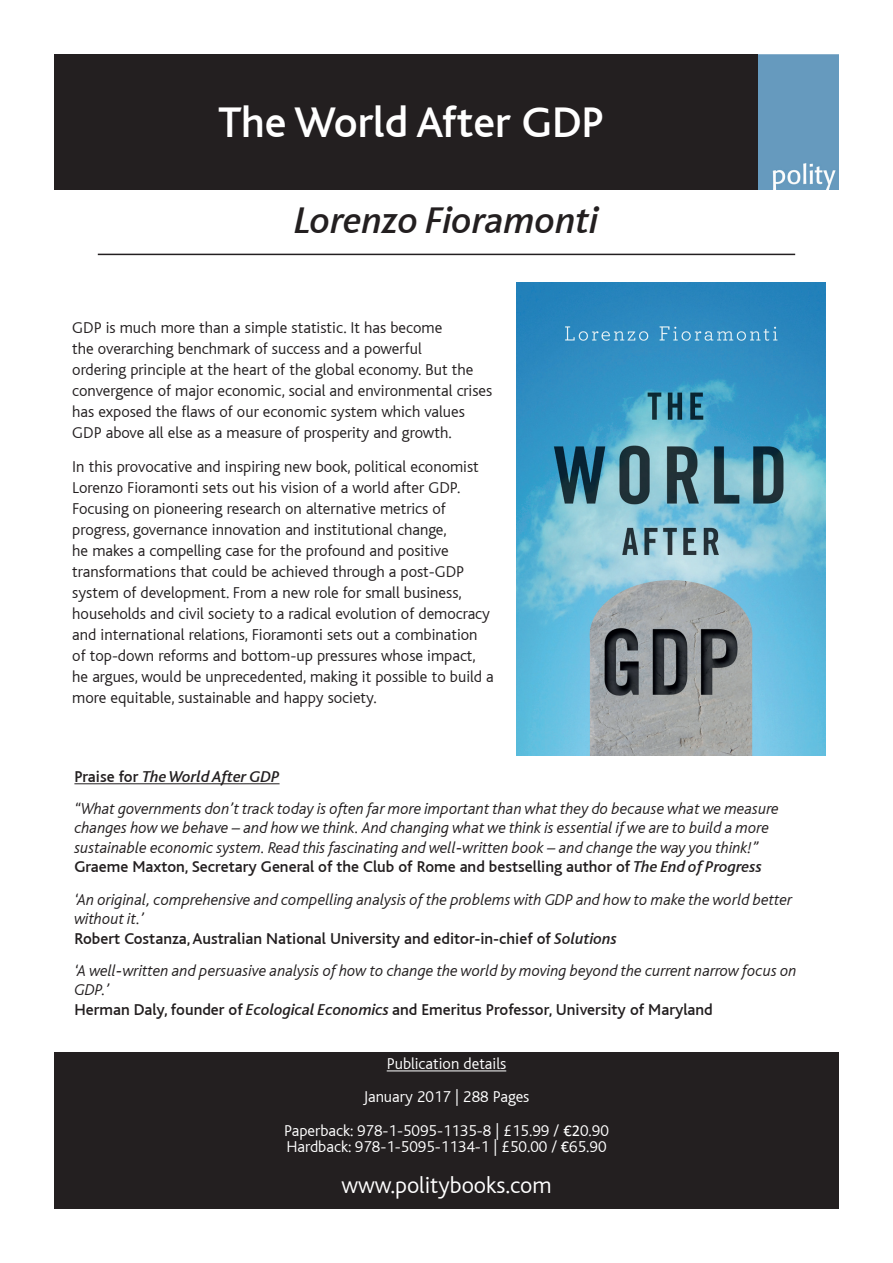
<style>
.page{position:relative;width:893px;height:1263px;background:#fff}
.page>*{position:absolute;margin:0;border:0;box-sizing:border-box;transform-origin:0 0}
.t1{font:500 45px "Bliss";color:#fff}
.t2{font:italic 500 39px "Bliss";color:#231f20}
.t3{font:300 24px "Bliss";color:#fff}
.t4{font:300 16.5px/21px "Bliss";color:#231f20}
.t5{font:italic 300 16.5px/19.5px "Bliss";color:#231f20}
.t6{font:300 16.5px/33.5px "Bliss";color:#fff;text-align:center}
.s1{font-weight:500;font-style:normal}
.s2{font-weight:500}
.s3{font-family:"Calibri";font-weight:400}
</style>
<div class="page">
<div style="left:54px;top:54px;width:785px;height:135px;background:#231f20"></div>
<div style="left:758px;top:54px;width:81px;height:135px;background:#669abe"></div>
<div style="left:54px;top:1052px;width:785px;height:157px;background:#231f20"></div>
<hr style="left:387px;top:1071px;width:119px;height:1px;background:#fff">
<hr style="left:74px;top:783px;width:206px;height:1px;background:#231f20">
<img style="left:517px;top:283px;width:309px;height:473px">
<hr style="left:98px;top:254px;width:697px;height:1px;background:#231f20">
<h1 class="t1" style="left:218px;top:99px;width:387px">The World After GDP</h1>
<h2 class="t2" style="left:294px;top:200px;width:306px">Lorenzo Fioramonti</h2>
<p class="t4" style="left:72px;top:317px;width:422px">GDP is much more than a simple statistic. It has become<br>the overarching benchmark of success and a powerful<br>ordering principle at the heart of the global economy. But the convergence of major economic, social and environmental crises has exposed the flaws of our economic system which values GDP above all else as a measure of prosperity and growth.</p>
<p class="t4" style="left:72px;top:456px;width:423px">In this provocative and inspiring new book, political economist Lorenzo Fioramonti sets out his vision of a world after GDP.<br>Focusing on pioneering research on alternative metrics of progress, governance innovation and institutional change,<br>he makes a compelling case for the profound and positive transformations that could be achieved through a post-GDP system of development. From a new role for small business, households and civil society to a radical evolution of democracy and international relations, Fioramonti sets out a combination of top-down reforms and bottom-up pressures whose impact, he argues, would be unprecedented, making it possible to build a more equitable, sustainable and happy society.</p>
<p class="t5" style="left:74px;top:760px;width:706px;line-height:32.2px"><span class="s1">Praise for</span> <span class="s2">The World After GDP<br></span>“What governments don’t track today is often far more important than what they do because what we measure</p>
<p class="t5" style="left:74px;top:819px;width:696px">changes how we behave – and how we think. And changing what we think is essential if we are to build a more sustainable economic system. Read this fascinating and well-written book – and change the way you think!”<br><span class="s1">Graeme Maxton, Secretary General of the Club of Rome and bestselling author of</span> <span class="s2">The End of Progress</span></p>
<p class="t5" style="left:74px;top:890px;width:719px">‘An original, comprehensive and compelling analysis of the problems with GDP and how to make the world better without it.’<br><span class="s1">Robert Costanza, Australian National University and editor-in-chief of</span> <span class="s2">Solutions</span></p>
<p class="t5" style="left:74px;top:961px;width:724px">‘A well-written and persuasive analysis of how to change the world by moving beyond the current narrow focus on<br>GDP.’<br><span class="s1">Herman Daly, founder of</span> <span class="s2">Ecological Economics</span> <span class="s1">and Emeritus Professor, University of Maryland</span></p>
<p class="t6" style="left:284px;top:1047px;width:326px">Publication details<br>January 2017 | 288 Pages<br>Paperback: 978-1-5095-1135-8 | £15.99 / <span class="s3">€2</span>0.90</p>
<p class="t6" style="left:286px;top:1130px;width:322px">Hardback: 978-1-5095-1134-1 | £50.00 / <span class="s3">€</span>65.90</p>
<h3 class="t3" style="left:341px;top:1172px;width:212px">www.politybooks.com</h3>
</div>
